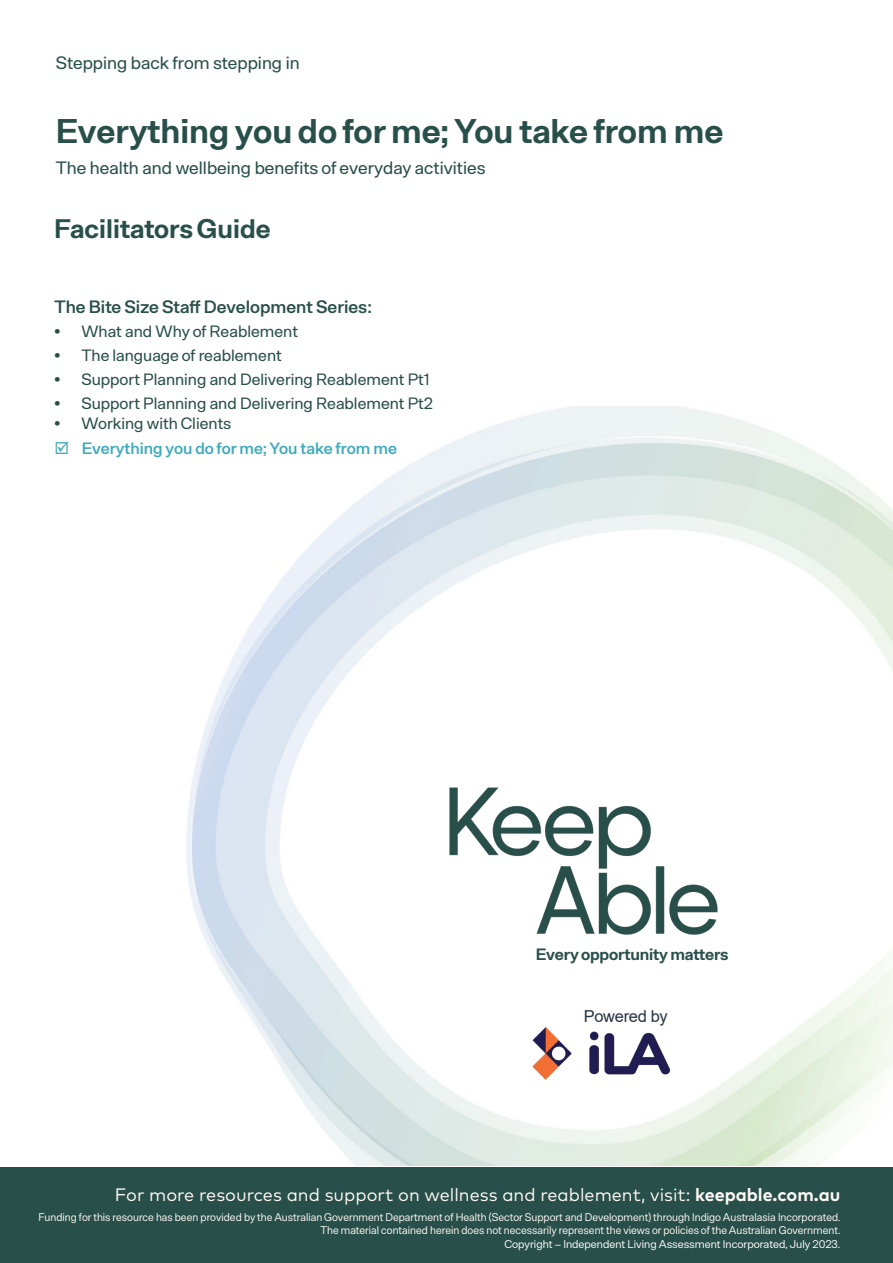
<style>
.page{position:relative;width:893px;height:1263px;background:#fff}
.page>*{position:absolute;margin:0;border:0;box-sizing:border-box;transform-origin:0 0}
.Headers{font:700 34.5px "Arbeit";color:#294f4a}
.Headers-2{font:700 27px "Arbeit";color:#294f4a}
.Headers-3{font:18px "Arbeit";color:#294f4a}
.t1{font:18px "Mark Pro";color:#fefaf4}
.Headers-4{font:600 18px "Arbeit";color:#294f4a}
.t2{font:16.5px "Arbeit";color:#294f4a}
.Headers-5{font:600 16.5px "Arbeit";color:#3daabb}
.Headers-6{font:700 16.5px "Arbeit";letter-spacing:-.01em;color:#294f4a}
.Headers-7{font:16.5px "Arial";letter-spacing:-.02em;color:#263342}
.t3{font:11.25px/13.5px "Arbeit";color:#fefaf4;text-align:right;scale:.96 1}
.t4{font:11.25px "Arbeit";color:#fff}
.s1{font-family:"Arial";font-weight:700}
.s2{font-weight:700}
</style>
<div class="page">
<img style="left:186px;top:406px;width:707px;height:759px">
<img style="left:449px;top:786px;width:270px;height:150px">
<img style="left:531px;top:1026px;width:139px;height:54px">
<div style="left:0;top:1167px;width:893px;height:96px;background:#294f4a"></div>
<p class="Headers-3" style="left:56px;top:52px;width:245px">Stepping back from stepping in</p>
<p class="Headers" style="left:56px;top:110px;width:669px">Everything you do for me; You take from me</p>
<p class="Headers-3" style="left:56px;top:157px;width:431px">The health and wellbeing benefits of everyday activities</p>
<p class="Headers-2" style="left:54px;top:213px;width:218px">Facilitators Guide</p>
<p class="Headers-4" style="left:54px;top:296px;width:319px">The Bite Size Staff Development Series:</p>
<p class="t2" style="left:54px;top:321px;width:245px"><span class="s1">•</span> What and Why of Reablement</p>
<p class="t2" style="left:54px;top:345px;width:229px"><span class="s1">•</span> The language of reablement</p>
<p class="t2" style="left:54px;top:369px;width:377px"><span class="s1">•</span> Support Planning and Delivering Reablement Pt1</p>
<p class="t2" style="left:54px;top:393px;width:380px"><span class="s1">•</span> Support Planning and Delivering Reablement Pt2</p>
<p class="t2" style="left:54px;top:413px;width:178px"><span class="s1">•</span> Working with Clients</p>
<p class="Headers-5" style="left:54px;top:438px;width:344px">☑ Everything you do for me; You take from me</p>
<p class="Headers-6" style="left:536px;top:944px;width:194px">Every opportunity matters</p>
<p class="Headers-7" style="left:584px;top:1005px;width:86px">Powered by</p>
<p class="t1" style="left:115px;top:1181px;width:727px">For more resources and support on wellness and reablement, visit: <span class="s2">keepable.com.au</span></p>
<p class="t3" style="left:38px;top:1210px;width:837px">Funding for this resource has been provided by the Australian Government Department of Health (Sector Support and Development) through Indigo Australasia Incorporated.<br>The material contained herein does not necessarily represent the views or policies of the Australian Government.</p>
<p class="t4" style="left:504px;top:1237px;width:338px">Copyright – Independent Living Assessment Incorporated, July 2023.</p>
</div>
